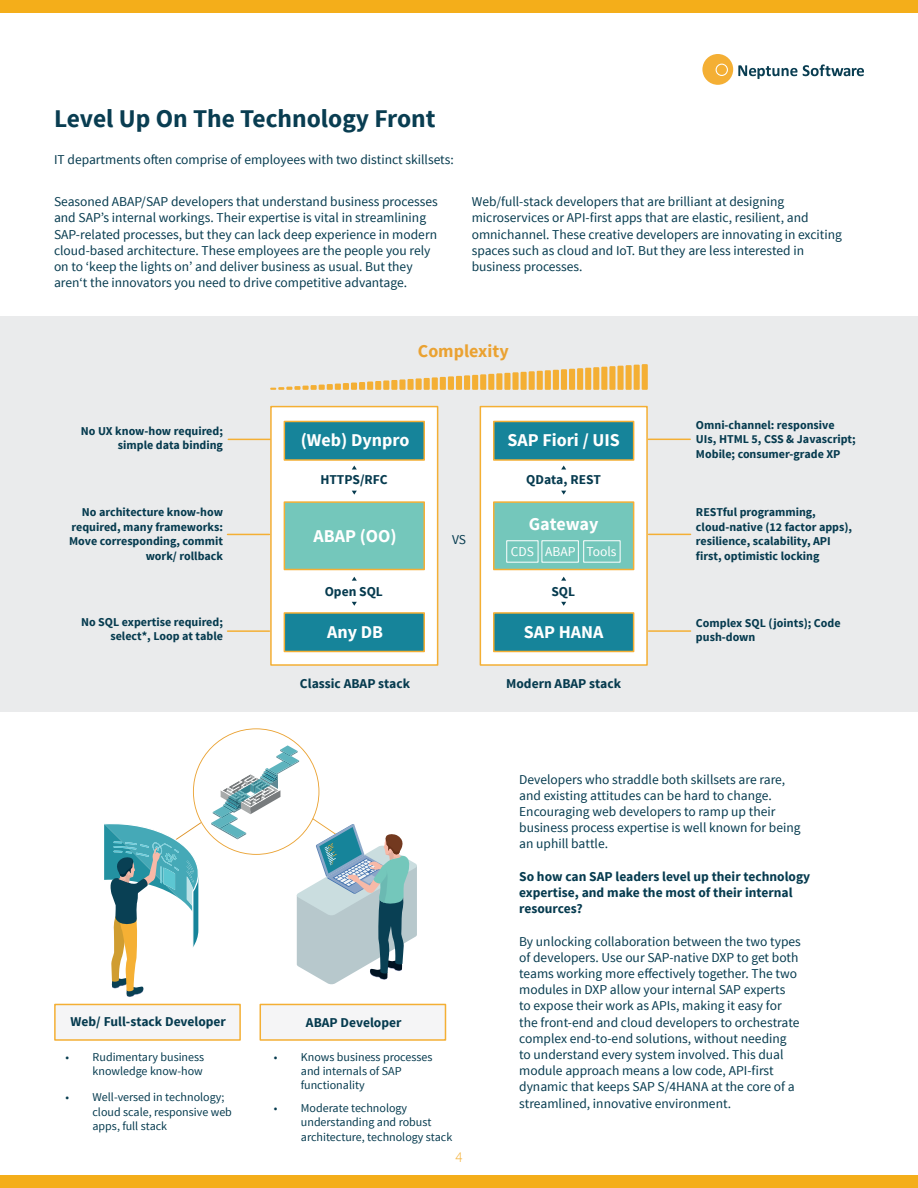
<style>
.page{position:relative;width:918px;height:1188px;background:#fff}
.page>*{position:absolute;margin:0;border:0;box-sizing:border-box;transform-origin:0 0}
.t1{font:700 25.5px "Source Sans Pro";color:#093d51}
.t2{font:700 18px "Source Sans Pro";color:#fff}
.t3{font:700 18px "Source Sans Pro";color:#eaa232}
.t4{font:300 15px "Source Sans Pro";color:#f4af34}
.t5{font:13.5px/16.2px "Source Sans Pro";color:#063b4f}
.t6{font:700 13.5px/16.2px "Source Sans Pro";color:#063b4f}
.t7{font:13.5px "Source Sans Pro";color:#fff}
.t8{font:700 12px/14.4px "Source Sans Pro";color:#063b4f;text-align:right}
.t9{font:12px/14.4px "Source Sans Pro";color:#063b4f}
</style>
<div class="page">
<svg style="left:104px;top:728px;width:313px;height:269px"></svg>
<div style="left:0;top:316px;width:918px;height:395px;background:#eaebec"></div>
<div style="left:270px;top:406px;width:168px;height:260px;background:#fff;border:2px solid #f4af34"></div>
<div style="left:480px;top:406px;width:168px;height:260px;background:#fff;border:2px solid #f4af34"></div>
<div style="left:284px;top:421px;width:141px;height:40px;background:#16849a;border:2px solid #f4af34"></div>
<div style="left:260px;top:1004px;width:186px;height:37px;background:#f5f5f6;border:2px solid #f4af34"></div>
<div style="left:54px;top:1004px;width:187px;height:37px;background:#f5f5f6;border:2px solid #f4af34"></div>
<div style="left:493px;top:421px;width:141px;height:40px;background:#16849a;border:2px solid #f4af34"></div>
<div style="left:284px;top:501px;width:141px;height:69px;background:#74c7bb;border:2px solid #f4af34"></div>
<div style="left:493px;top:501px;width:141px;height:69px;background:#74c7bb;border:2px solid #f4af34"></div>
<div style="left:284px;top:612px;width:141px;height:40px;background:#16849a;border:2px solid #f4af34"></div>
<div style="left:493px;top:612px;width:141px;height:40px;background:#16849a;border:2px solid #f4af34"></div>
<svg style="left:702px;top:54px;width:162px;height:31px"></svg>
<div style="left:717px;top:65px;width:10px;height:10px;background:#f4af34;border-radius:50%"></div>
<div style="left:0;top:0;width:918px;height:13px;background:#f4ae1a"></div>
<div style="left:0;top:1175px;width:918px;height:13px;background:#f4ae1a"></div>
<svg style="left:270px;top:384px;width:71px;height:6px"></svg>
<div style="left:343px;top:383px;width:6px;height:7px;background:#f4af34"></div>
<div style="left:351px;top:383px;width:6px;height:7px;background:#f4af34"></div>
<div style="left:359px;top:382px;width:6px;height:8px;background:#f4af34"></div>
<div style="left:367px;top:382px;width:6px;height:8px;background:#f4af34"></div>
<div style="left:375px;top:381px;width:6px;height:9px;background:#f4af34"></div>
<div style="left:383px;top:380px;width:6px;height:10px;background:#f4af34"></div>
<div style="left:391px;top:380px;width:6px;height:10px;background:#f4af34"></div>
<div style="left:399px;top:379px;width:7px;height:11px;background:#f4af34"></div>
<div style="left:407px;top:379px;width:7px;height:11px;background:#f4af34"></div>
<div style="left:416px;top:378px;width:6px;height:12px;background:#f4af34"></div>
<div style="left:424px;top:378px;width:6px;height:12px;background:#f4af34"></div>
<div style="left:432px;top:377px;width:6px;height:13px;background:#f4af34"></div>
<div style="left:440px;top:377px;width:6px;height:13px;background:#f4af34"></div>
<div style="left:448px;top:376px;width:6px;height:14px;background:#f4af34"></div>
<div style="left:456px;top:376px;width:6px;height:14px;background:#f4af34"></div>
<div style="left:464px;top:375px;width:6px;height:15px;background:#f4af34"></div>
<div style="left:472px;top:375px;width:6px;height:15px;background:#f4af34"></div>
<div style="left:480px;top:374px;width:6px;height:16px;background:#f4af34"></div>
<div style="left:488px;top:374px;width:6px;height:16px;background:#f4af34"></div>
<div style="left:496px;top:373px;width:6px;height:17px;background:#f4af34"></div>
<div style="left:504px;top:373px;width:7px;height:17px;background:#f4af34"></div>
<div style="left:512px;top:372px;width:7px;height:18px;background:#f4af34"></div>
<div style="left:521px;top:372px;width:6px;height:18px;background:#f4af34"></div>
<div style="left:529px;top:371px;width:6px;height:19px;background:#f4af34"></div>
<div style="left:537px;top:371px;width:6px;height:19px;background:#f4af34"></div>
<div style="left:545px;top:370px;width:6px;height:20px;background:#f4af34"></div>
<div style="left:553px;top:370px;width:6px;height:20px;background:#f4af34"></div>
<div style="left:561px;top:369px;width:6px;height:21px;background:#f4af34"></div>
<div style="left:569px;top:369px;width:6px;height:21px;background:#f4af34"></div>
<div style="left:577px;top:368px;width:6px;height:22px;background:#f4af34"></div>
<div style="left:585px;top:368px;width:6px;height:22px;background:#f4af34"></div>
<div style="left:593px;top:367px;width:6px;height:23px;background:#f4af34"></div>
<div style="left:601px;top:367px;width:6px;height:23px;background:#f4af34"></div>
<div style="left:609px;top:366px;width:6px;height:24px;background:#f4af34"></div>
<div style="left:617px;top:366px;width:7px;height:24px;background:#f4af34"></div>
<div style="left:626px;top:365px;width:6px;height:25px;background:#f4af34"></div>
<div style="left:634px;top:365px;width:6px;height:25px;background:#f4af34"></div>
<div style="left:642px;top:364px;width:6px;height:26px;background:#f4af34"></div>
<svg style="left:352px;top:466px;width:5px;height:4px"></svg>
<svg style="left:352px;top:577px;width:5px;height:4px"></svg>
<svg style="left:561px;top:466px;width:5px;height:4px"></svg>
<svg style="left:561px;top:577px;width:5px;height:4px"></svg>
<svg style="left:352px;top:491px;width:5px;height:4px"></svg>
<svg style="left:352px;top:602px;width:5px;height:4px"></svg>
<svg style="left:561px;top:491px;width:5px;height:4px"></svg>
<svg style="left:561px;top:602px;width:5px;height:4px"></svg>
<hr style="left:228px;top:439px;width:42px;height:1px;background:#f4af34">
<hr style="left:228px;top:630px;width:41px;height:2px;background:#f4af34">
<hr style="left:228px;top:534px;width:41px;height:1px;background:#f4af34">
<hr style="left:648px;top:439px;width:42px;height:1px;background:#f4af34">
<hr style="left:649px;top:630px;width:42px;height:2px;background:#f4af34">
<hr style="left:649px;top:534px;width:42px;height:1px;background:#f4af34">
<h1 class="t1" style="left:54px;top:103px;width:383px">Level Up On The Technology Front</h1>
<p class="t5" style="left:54px;top:152px;width:401px">IT departments often comprise of employees with two distinct skillsets:</p>
<p class="t5" style="left:54px;top:194px;width:385px">Seasoned ABAP/SAP developers that understand business processes and SAP’s internal workings. Their expertise is vital in streamlining SAP-related processes, but they can lack deep experience in modern cloud-based architecture. These employees are the people you rely on to ‘keep the lights on’ and deliver business as usual. But they aren‘t the innovators you need to drive competitive advantage.</p>
<p class="t5" style="left:472px;top:194px;width:372px">Web/full-stack developers that are brilliant at designing microservices or API-first apps that are elastic, resilient, and omnichannel. These creative developers are innovating in exciting spaces such as cloud and IoT. But they are less interested in business processes.</p>
<h2 class="t3" style="left:418px;top:339px;width:92px">Complexity</h2>
<p class="t8" style="left:81px;top:424px;width:144px">No UX know-how required; simple data binding</p>
<p class="t8" style="left:696px;top:418px;width:161px;text-align:left">Omni-channel: responsive<br>UIs, HTML 5, CSS &amp; Javascript;<br>Mobile; consumer-grade XP</p>
<h2 class="t2" style="left:301px;top:428px;width:110px">(Web) Dynpro</h2>
<h2 class="t2" style="left:507px;top:428px;width:114px">SAP Fiori / UIS</h2>
<p class="t6" style="left:320px;top:472px;width:69px">HTTPS/RFC</p>
<p class="t6" style="left:526px;top:472px;width:76px">QData, REST</p>
<p class="t8" style="left:69px;top:506px;width:155px">No architecture know-how required, many frameworks:<br>Move corresponding, commit work/ rollback</p>
<p class="t8" style="left:696px;top:506px;width:158px;text-align:left">RESTful programming, cloud-native (12 factor apps), resilience, scalability, API first, optimistic locking</p>
<h2 class="t2" style="left:529px;top:513px;width:71px">Gateway</h2>
<p class="t7" style="left:511px;top:543px;width:107px">CDS ABAP Tools</p>
<h2 class="t2" style="left:314px;top:524px;width:85px">ABAP (OO)</h2>
<p class="t5" style="left:452px;top:532px;width:15px">VS</p>
<p class="t6" style="left:325px;top:584px;width:60px">Open SQL</p>
<p class="t6" style="left:551px;top:584px;width:25px">SQL</p>
<h2 class="t2" style="left:327px;top:620px;width:58px">Any DB</h2>
<h2 class="t2" style="left:524px;top:620px;width:81px">SAP HANA</h2>
<p class="t8" style="left:81px;top:615px;width:143px">No SQL expertise required; select*, Loop at table</p>
<p class="t8" style="left:696px;top:616px;width:146px;text-align:left">Complex SQL (joints); Code push-down</p>
<p class="t6" style="left:300px;top:675px;width:112px">Classic ABAP stack</p>
<p class="t6" style="left:71px;top:1014px;width:157px">Web/ Full-stack Developer</p>
<p class="t6" style="left:306px;top:1015px;width:97px">ABAP Developer</p>
<p class="t9" style="left:66px;top:1050px;width:140px;text-align:right">• Rudimentary business knowledge know-how</p>
<p class="t9" style="left:93px;top:1090px;width:141px;text-indent:-27px">• Well-versed in technology; cloud scale, responsive web apps, full stack</p>
<p class="t9" style="left:301px;top:1050px;width:133px;text-indent:-27px">• Knows business processes and internals of SAP functionality</p>
<p class="t9" style="left:301px;top:1101px;width:153px;text-indent:-27px">• Moderate technology understanding and robust architecture, technology stack</p>
<p class="t4" style="left:455px;top:1148px;width:9px">4</p>
<p class="t6" style="left:506px;top:675px;width:116px">Modern ABAP stack</p>
<p class="t5" style="left:519px;top:771px;width:283px">Developers who straddle both skillsets are rare, and existing attitudes can be hard to change.<br>Encouraging web developers to ramp up their business process expertise is well known for being an uphill battle.</p>
<p class="t6" style="left:519px;top:869px;width:293px">So how can SAP leaders level up their technology expertise, and make the most of their internal resources?</p>
<p class="t5" style="left:519px;top:933px;width:283px">By unlocking collaboration between the two types of developers. Use our SAP-native DXP to get both teams working more effectively together. The two modules in DXP allow your internal SAP experts<br>to expose their work as APIs, making it easy for the front-end and cloud developers to orchestrate complex end-to-end solutions, without needing to understand every system involved. This dual module approach means a low code, API-first dynamic that keeps SAP S/4HANA at the core of a streamlined, innovative environment.</p>
</div>
